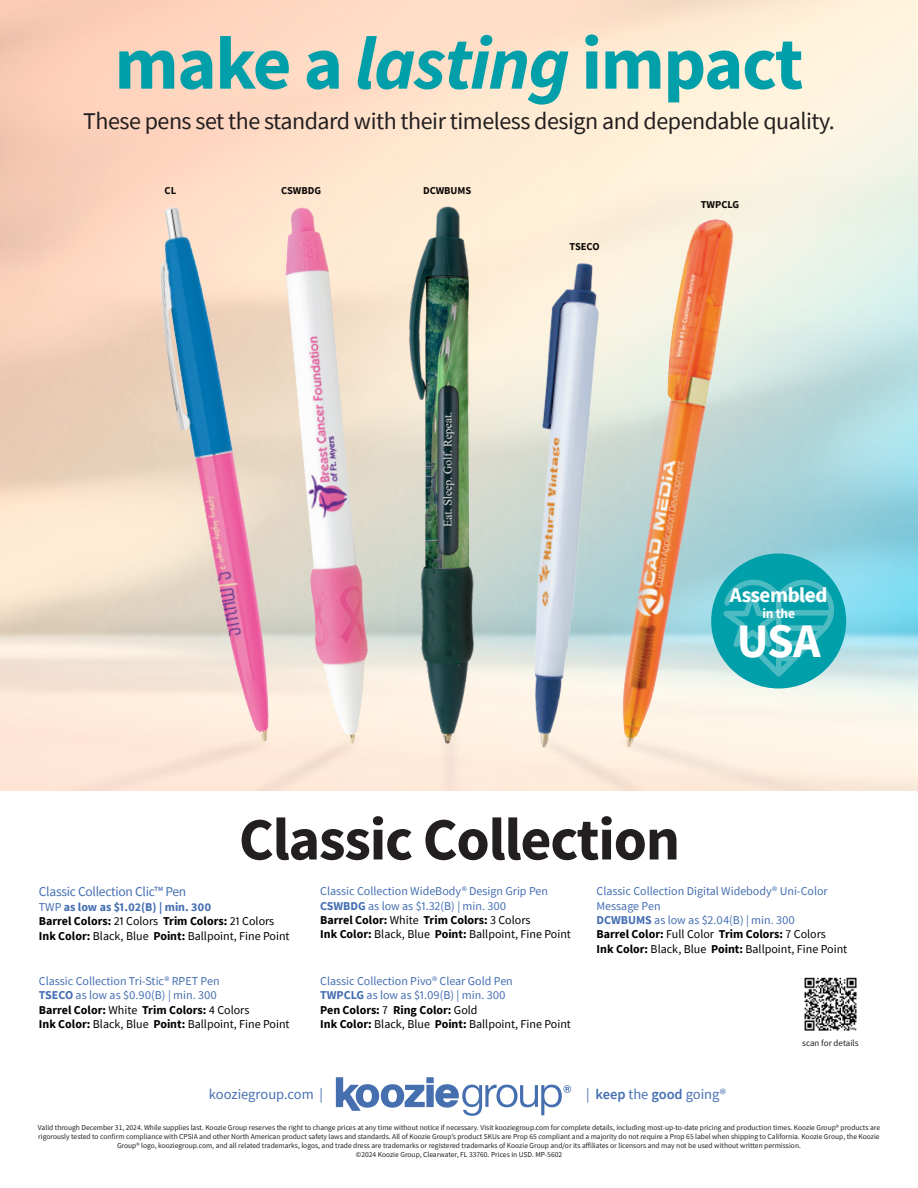
<style>
.page{position:relative;width:918px;height:1188px;background:#fff}
.page>*{position:absolute;margin:0;border:0;box-sizing:border-box;transform-origin:0 0}
.t1{font:700 75px "Source Sans Pro";letter-spacing:-.02em;color:#009fa9}
.t2{font:700 60px "Source Sans Pro";letter-spacing:-.02em;color:#231f20}
.t3{font:700 48px "Source Sans Pro";color:#fff}
.t4{font:24px "Source Sans Pro";letter-spacing:-.02em;color:#231f20}
.t5{font:700 21px "Source Sans Pro";letter-spacing:-.02em;color:#fff}
.t6{font:14.55px "Source Sans Pro";color:#456fb2}
.t7{font:13.5px "Source Sans Pro";letter-spacing:-.02em;color:#456fb2}
.t8{font:700 13.5px "Source Sans Pro";color:#fff}
.t9{font:12px/14.4px "Source Sans Pro";color:#000}
.t10{font:12px "Source Sans Pro";color:#456fb2}
.t11{font:700 12px/14.4px "Source Sans Pro";color:#000}
.t12{font:700 10.5px "Source Sans Pro";color:#0c0806}
.t13{font:9px "Source Sans Pro";color:#231f20}
.t14{font:7.5px/9px "Source Sans Pro";color:#231f20;text-align:center}
.s1{font-style:italic}
.s2{color:#456fb2}
.s3{font-weight:700;color:#456fb2}
.s4{font-weight:700}
.s5{font-weight:400;color:#456fb2}
.s6{font-weight:400}
.s7{font-weight:600}
</style>
<div class="page">
<img style="left:0;top:0;width:918px;height:793px">
<img style="left:806px;top:711px;width:102px;height:80px">
<img style="left:285px;top:206px;width:83px;height:498px">
<img style="left:404px;top:180px;width:79px;height:575px">
<img style="left:504px;top:236px;width:108px;height:468px">
<img style="left:621px;top:218px;width:115px;height:486px">
<img style="left:160px;top:206px;width:109px;height:498px">
<div style="left:0;top:711px;width:93px;height:80px;background:#ffe5d6"></div>
<img style="left:501px;top:704px;width:305px;height:87px">
<img style="left:93px;top:704px;width:305px;height:87px">
<div style="left:427px;top:731px;width:46px;height:60px;background:#feeada"></div>
<div style="left:0;top:791px;width:916px;height:397px;background:#fff"></div>
<div style="left:426px;top:1085px;width:8px;height:22px;background:#456faf"></div>
<div style="left:426px;top:1077px;width:8px;height:6px;background:#456faf"></div>
<svg style="left:336px;top:1077px;width:89px;height:34px"></svg>
<svg style="left:435px;top:1084px;width:136px;height:32px"></svg>
<img style="left:804px;top:977px;width:53px;height:54px">
<div style="left:711px;top:554px;width:135px;height:134px;background:#009fa9;border-radius:50%"></div>
<svg style="left:723px;top:577px;width:111px;height:100px"></svg>
<p class="t1" style="left:114px;top:13px;width:691px">make a <span class="s1">lasting</span> impact</p>
<p class="t4" style="left:83px;top:106px;width:753px">These pens set the standard with their timeless design and dependable quality.</p>
<p class="t12" style="left:165px;top:184px;width:13px">CL</p>
<p class="t12" style="left:281px;top:184px;width:41px">CSWBDG</p>
<p class="t12" style="left:423px;top:184px;width:50px">DCWBUMS</p>
<p class="t12" style="left:569px;top:240px;width:32px">TSECO</p>
<p class="t12" style="left:701px;top:198px;width:40px">TWPCLG</p>
<p class="t5" style="left:730px;top:580px;width:99px">Assembled</p>
<p class="t8" style="left:762px;top:604px;width:34px">in the</p>
<p class="t3" style="left:737px;top:609px;width:85px">USA</p>
<p class="t2" style="left:239px;top:799px;width:443px">Classic Collection</p>
<p class="t7" style="left:39px;top:883px;width:149px">Classic Collection Clic™ Pen</p>
<p class="t9" style="left:39px;top:899px;width:252px"><span class="s2">TWP</span> <span class="s3">as low as $1.02(B) | min. 300<br></span><span class="s4">Barrel Colors:</span> 21 Colors <span class="s4">Trim Colors:</span> 21 Colors<br><span class="s4">Ink Color:</span> Black, Blue <span class="s4">Point:</span> Ballpoint, Fine Point</p>
<p class="t10" style="left:39px;top:973px;width:182px">Classic Collection Tri-Stic® RPET Pen</p>
<p class="t9" style="left:39px;top:988px;width:252px"><span class="s3">TSECO</span> <span class="s2">as low as $0.90(B) | min. 300<br></span><span class="s4">Barrel Color:</span> White <span class="s4">Trim Colors:</span> 4 Colors<br><span class="s4">Ink Color:</span> Black, Blue <span class="s4">Point:</span> Ballpoint, Fine Point</p>
<p class="t10" style="left:320px;top:884px;width:229px">Classic Collection WideBody® Design Grip Pen</p>
<p class="t9" style="left:320px;top:898px;width:252px"><span class="s3">CSWBDG</span> <span class="s2">as low as $1.32(B) | min. 300<br></span><span class="s4">Barrel Color:</span> White <span class="s4">Trim Colors:</span> 3 Colors<br><span class="s4">Ink Color:</span> Black, Blue <span class="s4">Point:</span> Ballpoint, Fine Point</p>
<p class="t10" style="left:320px;top:973px;width:194px">Classic Collection Pivo® Clear Gold Pen</p>
<p class="t11" style="left:320px;top:988px;width:252px"><span class="s2">TWPCLG</span> <span class="s5">as low as $1.09(B) | min. 300<br></span>Pen Colors: <span class="s6">7</span> Ring Color: <span class="s6">Gold<br></span>Ink Color: <span class="s6">Black, Blue</span> Point: <span class="s6">Ballpoint, Fine Point</span></p>
<p class="t10" style="left:597px;top:884px;width:233px">Classic Collection Digital Widebody® Uni-Color</p>
<p class="t10" style="left:597px;top:898px;width:66px">Message Pen</p>
<p class="t9" style="left:597px;top:913px;width:252px"><span class="s3">DCWBUMS</span> <span class="s2">as low as $2.04(B) | min. 300<br></span><span class="s4">Barrel Color:</span> Full Color <span class="s4">Trim Colors:</span> 7 Colors<br><span class="s4">Ink Color:</span> Black, Blue <span class="s4">Point:</span> Ballpoint, Fine Point</p>
<p class="t13" style="left:802px;top:1037px;width:58px">scan for details</p>
<p class="t6" style="left:209px;top:1085px;width:116px">kooziegroup.com |</p>
<p class="t6" style="left:586px;top:1085px;width:141px">| <span class="s7">keep</span> the <span class="s7">good</span> going®</p>
<p class="t14" style="left:38px;top:1123px;width:844px">Valid through December 31, 2024. While supplies last. Koozie Group reserves the right to change prices at any time without notice if necessary. Visit kooziegroup.com for complete details, including most-up-to-date pricing and production times. Koozie Group® products are rigorously tested to confirm compliance with CPSIA and other North American product safety laws and standards. All of Koozie Group’s product SKUs are Prop 65 compliant and a majority do not require a Prop 65 label when shipping to California. Koozie Group, the Koozie<br>Group® logo, kooziegroup.com, and all related trademarks, logos, and trade dress are trademarks or registered trademarks of Koozie Group and/or its affiliates or licensors and may not be used without written permission.</p>
<p class="t14" style="left:356px;top:1150px;width:208px">©2024 Koozie Group, Clearwater, FL 33760. Prices in USD. MP-5602</p>
</div>
